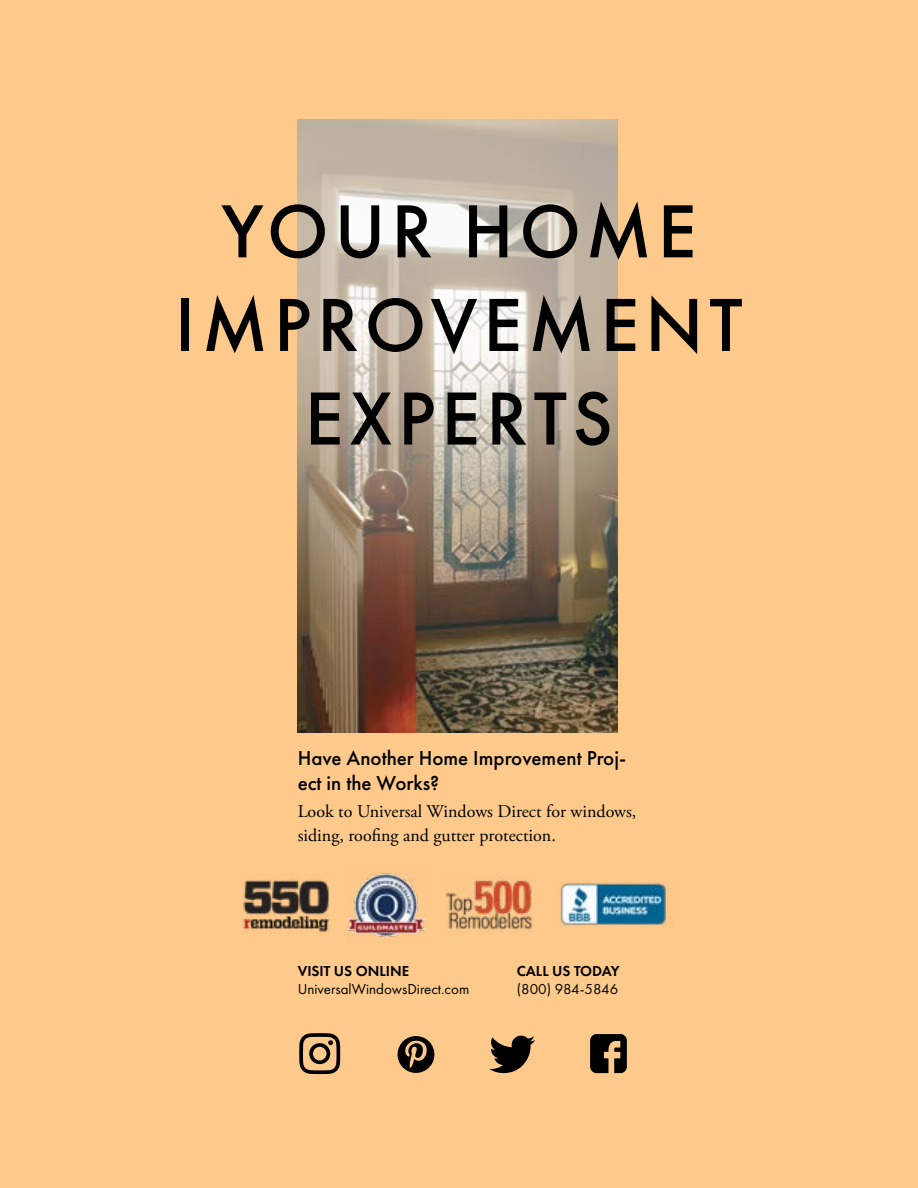
<style>
.page{position:relative;width:918px;height:1188px;background:#feca8c}
.page>*{position:absolute;margin:0;border:0;box-sizing:border-box;transform-origin:0 0}
.t1{font:500 78px/93.6px "Futura PT";letter-spacing:.075em;color:#000;text-align:center}
.t2{font:500 21px/25.2px "Futura PT";color:#000}
.t3{font:18px/24px "Adobe Garamond Pro";color:#000}
.t4{font:15px "Futura PT";color:#000}
.t5{font:600 15px "Futura PT";color:#000}
</style>
<div class="page">
<img style="left:446px;top:877px;width:86px;height:55px">
<img style="left:347px;top:873px;width:77px;height:64px">
<img style="left:243px;top:879px;width:86px;height:54px">
<img style="left:560px;top:883px;width:110px;height:44px">
<svg style="left:590px;top:1034px;width:37px;height:39px"></svg>
<svg style="left:489px;top:1035px;width:46px;height:38px"></svg>
<svg style="left:398px;top:1036px;width:36px;height:37px"></svg>
<svg style="left:299px;top:1033px;width:41px;height:41px"></svg>
<img style="left:298px;top:120px;width:319px;height:612px">
<h1 class="t1" style="left:175px;top:185px;width:569px">YOUR HOME<br>IMPROVEMENT<br>EXPERTS</h1>
<p class="t2" style="left:298px;top:746px;width:330px">Have Another Home Improvement Proj&shy;ect in the Works?</p>
<p class="t3" style="left:298px;top:800px;width:340px">Look to Universal Windows Direct for windows, siding, roofing and gutter protection.</p>
<p class="t5" style="left:298px;top:961px;width:113px">VISIT US ONLINE</p>
<p class="t4" style="left:298px;top:980px;width:173px">UniversalWindowsDirect.com</p>
<p class="t5" style="left:517px;top:961px;width:105px">CALL US TODAY</p>
<p class="t4" style="left:517px;top:980px;width:103px">(800) 984-5846</p>
</div>
